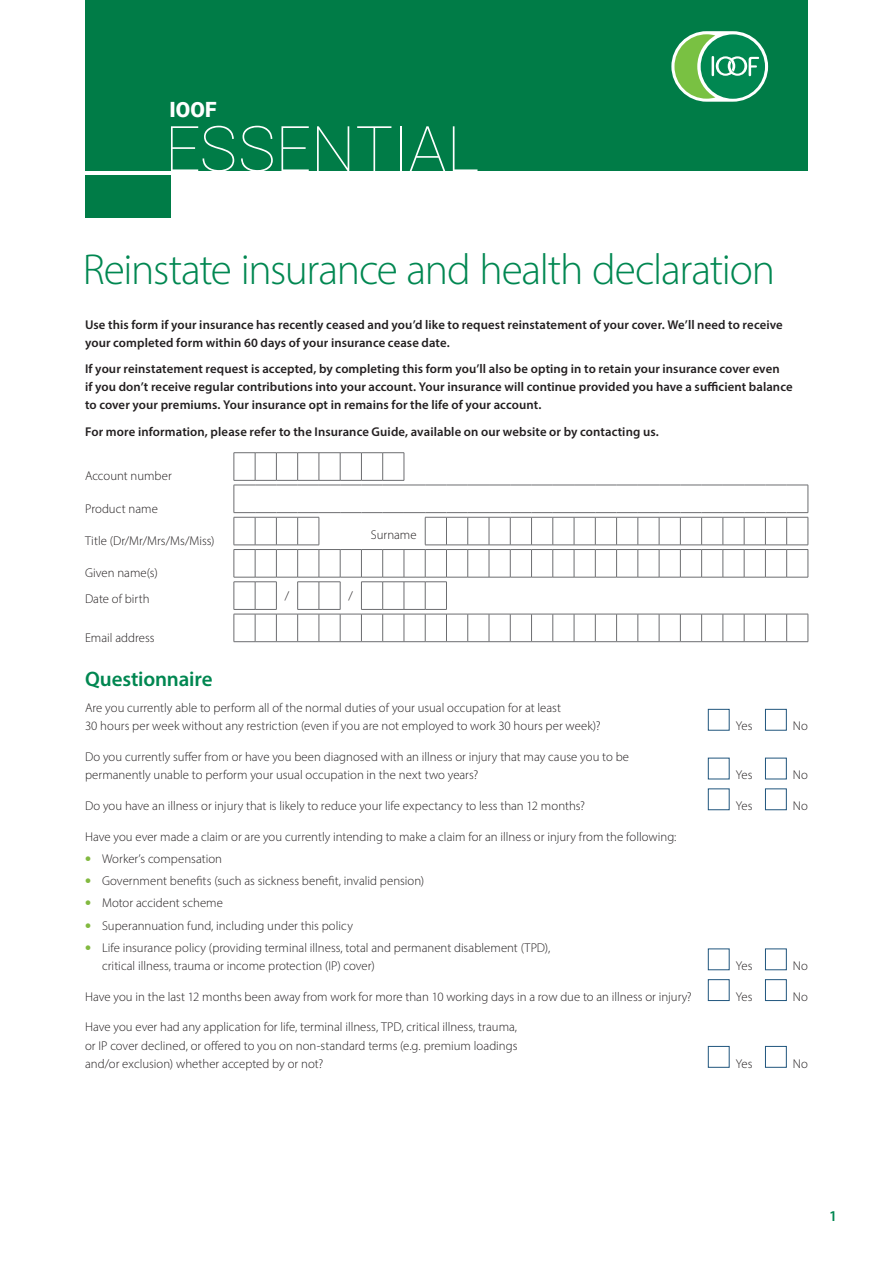
<style>
.page{position:relative;width:893px;height:1263px;background:#fff}
.page>*{position:absolute;margin:0;border:0;box-sizing:border-box;transform-origin:0 0}
.t1{font:100 63px "Roboto";color:#fff}
._00_Main_Header{font:300 43.5px "Myriad Pro";letter-spacing:-.03em;color:#008751}
._01_Subhead_1{font:600 21px "Myriad Pro";letter-spacing:-.005em;color:#008751}
.t2{font:900 21px "Roboto";color:#fff}
.t3{font:600 15px "Myriad Pro";color:#008751}
._07A_Form_body_copy{font:300 12.75px/18px "Myriad Pro";color:#231f20}
._07A_Form_body_copy-2{font:600 12.75px/18px "Myriad Pro";letter-spacing:.005em;color:#231f20}
.s1{font-weight:900;font-size:16.5px;color:#82b940}
</style>
<div class="page">
<div style="left:85px;top:175px;width:86px;height:42px;background:#007c47"></div>
<div style="left:85px;top:0;width:723px;height:170px;background:#007c47"></div>
<svg style="left:233px;top:452px;width:576px;height:190px"></svg>
<div style="left:708px;top:709px;width:21px;height:21px;border:1px solid #20557d"></div>
<div style="left:765px;top:709px;width:21px;height:21px;background:#fff;border:1px solid #20557d"></div>
<div style="left:708px;top:758px;width:21px;height:21px;border:1px solid #20557d"></div>
<div style="left:708px;top:789px;width:21px;height:21px;border:1px solid #20557d"></div>
<div style="left:765px;top:789px;width:21px;height:21px;background:#fff;border:1px solid #20557d"></div>
<div style="left:708px;top:979px;width:21px;height:22px;border:1px solid #20557d"></div>
<div style="left:765px;top:979px;width:21px;height:22px;background:#fff;border:1px solid #20557d"></div>
<div style="left:708px;top:1046px;width:21px;height:21px;border:1px solid #20557d"></div>
<div style="left:765px;top:1046px;width:21px;height:21px;background:#fff;border:1px solid #20557d"></div>
<svg style="left:671px;top:31px;width:97px;height:71px"></svg>
<div style="left:701px;top:34px;width:64px;height:65px;background:#008751;border-radius:50%"></div>
<svg style="left:674px;top:34px;width:85px;height:65px"></svg>
<h3 class="t2" style="left:170px;top:95px;width:48px">IOOF</h3>
<h1 class="t1" style="left:165px;top:105px;width:316px">ESSENTIAL</h1>
<p class="_00_Main_Header" style="left:83px;top:244px;width:694px">Reinstate insurance and health declaration</p>
<p class="_07A_Form_body_copy-2" style="left:85px;top:315px;width:699px">Use this form if your insurance has recently ceased and you’d like to request reinstatement of your cover. We’ll need to receive your completed form within 60 days of your insurance cease date.</p>
<p class="_07A_Form_body_copy-2" style="left:85px;top:359px;width:709px">If your reinstatement request is accepted, by completing this form you’ll also be opting in to retain your insurance cover even<br>if you don’t receive regular contributions into your account. Your insurance will continue provided you have a sufficient balance to cover your premiums. Your insurance opt in remains for the life of your account.</p>
<p class="_07A_Form_body_copy-2" style="left:85px;top:422px;width:575px">For more information, please refer to the Insurance Guide, available on our website or by contacting us.</p>
<p class="_07A_Form_body_copy" style="left:85px;top:467px;width:88px">Account number</p>
<p class="_07A_Form_body_copy" style="left:85px;top:499px;width:74px">Product name</p>
<p class="_07A_Form_body_copy" style="left:85px;top:531px;width:131px">Title (Dr/Mr/Mrs/Ms/Miss)</p>
<p class="_07A_Form_body_copy" style="left:371px;top:525px;width:47px">Surname</p>
<p class="_07A_Form_body_copy" style="left:85px;top:564px;width:74px">Given name(s)</p>
<p class="_07A_Form_body_copy" style="left:85px;top:590px;width:66px">Date of birth</p>
<p class="_07A_Form_body_copy" style="left:285px;top:587px;width:6px">/</p>
<p class="_07A_Form_body_copy" style="left:349px;top:587px;width:6px">/</p>
<p class="_07A_Form_body_copy" style="left:85px;top:628px;width:71px">Email address</p>
<p class="_01_Subhead_1" style="left:85px;top:665px;width:129px">Questionnaire</p>
<p class="_07A_Form_body_copy" style="left:85px;top:699px;width:517px">Are you currently able to perform all of the normal duties of your usual occupation for at least<br>30 hours per week without any restriction (even if you are not employed to work 30 hours per week)?</p>
<p class="_07A_Form_body_copy" style="left:85px;top:748px;width:546px">Do you currently suffer from or have you been diagnosed with an illness or injury that may cause you to be permanently unable to perform your usual occupation in the next two years?</p>
<p class="_07A_Form_body_copy" style="left:736px;top:717px;width:18px">Yes</p>
<p class="_07A_Form_body_copy" style="left:793px;top:717px;width:17px">No</p>
<p class="_07A_Form_body_copy" style="left:736px;top:766px;width:18px">Yes</p>
<p class="_07A_Form_body_copy" style="left:793px;top:766px;width:17px">No</p>
<p class="_07A_Form_body_copy" style="left:85px;top:796px;width:501px">Do you have an illness or injury that is likely to reduce your life expectancy to less than 12 months?</p>
<p class="_07A_Form_body_copy" style="left:736px;top:796px;width:18px">Yes</p>
<p class="_07A_Form_body_copy" style="left:793px;top:796px;width:17px">No</p>
<p class="_07A_Form_body_copy" style="left:85px;top:827px;width:593px">Have you ever made a claim or are you currently intending to make a claim for an illness or injury from the following:</p>
<p class="_07A_Form_body_copy" style="left:85px;top:849px;width:139px"><span class="s1">•</span> Worker’s compensation</p>
<p class="_07A_Form_body_copy" style="left:85px;top:872px;width:341px"><span class="s1">•</span> Government benefits (such as sickness benefit, invalid pension)</p>
<p class="_07A_Form_body_copy" style="left:85px;top:894px;width:139px"><span class="s1">•</span> Motor accident scheme</p>
<p class="_07A_Form_body_copy" style="left:85px;top:916px;width:269px"><span class="s1">•</span> Superannuation fund, including under this policy</p>
<p class="_07A_Form_body_copy" style="left:102px;top:938px;width:450px;text-indent:-17px"><span class="s1">•</span> Life insurance policy (providing terminal illness, total and permanent disablement (TPD), critical illness, trauma or income protection (IP) cover)</p>
<p class="_07A_Form_body_copy" style="left:736px;top:956px;width:18px">Yes</p>
<p class="_07A_Form_body_copy" style="left:793px;top:956px;width:17px">No</p>
<p class="_07A_Form_body_copy" style="left:85px;top:987px;width:608px">Have you in the last 12 months been away from work for more than 10 working days in a row due to an illness or injury?</p>
<p class="_07A_Form_body_copy" style="left:736px;top:987px;width:18px">Yes</p>
<p class="_07A_Form_body_copy" style="left:793px;top:987px;width:17px">No</p>
<p class="_07A_Form_body_copy" style="left:85px;top:1018px;width:434px;text-align:justify">Have you ever had any application for life, terminal illness, TPD, critical illness, trauma, or IP cover declined, or offered to you on non-standard terms (e.g. premium loadings and/or exclusion) whether accepted by or not?</p>
<p class="_07A_Form_body_copy" style="left:736px;top:1054px;width:18px">Yes</p>
<p class="_07A_Form_body_copy" style="left:793px;top:1054px;width:17px">No</p>
<p class="t3" style="left:829px;top:1206px;width:10px">1</p>
</div>
